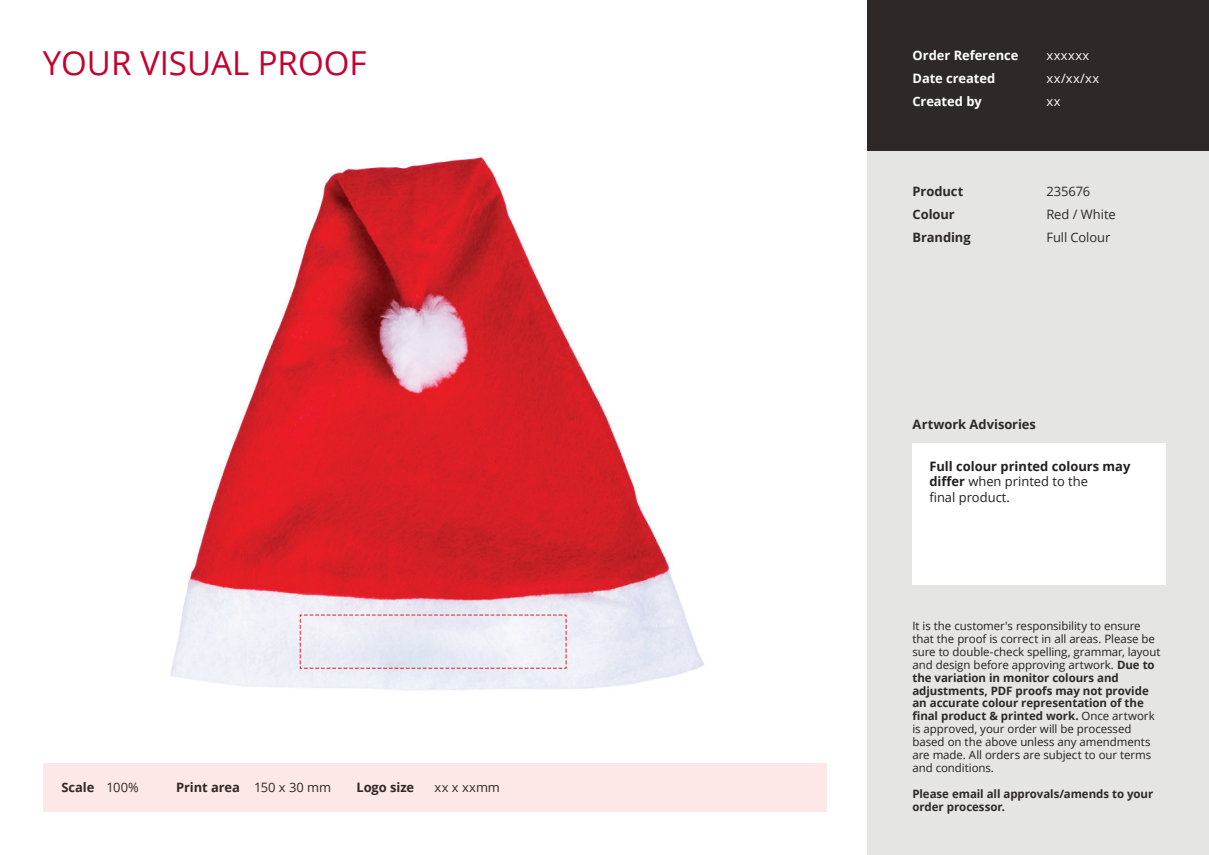
<style>
.page{position:relative;width:1209px;height:855px;background:#fff}
.page>*{position:absolute;margin:0;border:0;box-sizing:border-box;transform-origin:0 0}
.t1{font:33px "Open Sans";color:#c5002e}
.t2{font:700 12.94px/23px "Open Sans";letter-spacing:-.005em;color:#2e2926}
.t3{font:700 12.94px/15.5px "Open Sans";color:#231f20}
.t4{font:700 12.94px/23px "Open Sans";letter-spacing:-.005em;color:#fff}
.t5{font:12.94px/23px "Open Sans";letter-spacing:-.005em;color:#2e2926}
.t6{font:12.94px/23px "Open Sans";letter-spacing:.035em;color:#fff}
.t7{font:11.5px/12.9px "Open Sans";letter-spacing:-.005em;color:#231f20}
.t8{font:700 11.5px/12.9px "Open Sans";letter-spacing:-.005em;color:#2e2926}
.s1{font-weight:400}
.s2{font-weight:700;color:#2e2926}
</style>
<div class="page">
<div style="left:43px;top:763px;width:783px;height:48px;background:#fde8e7"></div>
<div style="left:867px;top:0;width:342px;height:151px;background:#2e2926"></div>
<div style="left:867px;top:151px;width:342px;height:704px;background:#e5e5e3"></div>
<div style="left:912px;top:443px;width:253px;height:142px;background:#fff"></div>
<img style="left:170px;top:157px;width:534px;height:534px">
<svg style="left:300px;top:614px;width:267px;height:55px"></svg>
<h1 class="t1" style="left:43px;top:40px;width:325px">YOUR VISUAL PROOF</h1>
<p class="t2" style="left:61px;top:775px;width:79px">Scale <span class="s1">100%</span></p>
<p class="t2" style="left:176px;top:775px;width:156px">Print area <span class="s1">150 x 30 mm</span></p>
<p class="t2" style="left:356px;top:776px;width:59px">Logo size</p>
<p class="t5" style="left:434px;top:776px;width:67px">xx x xxmm</p>
<p class="t4" style="left:912px;top:44px;width:107px">Order Reference<br>Date created<br>Created by</p>
<p class="t6" style="left:1046px;top:44px;width:54px">xxxxxx xx/xx/xx xx</p>
<p class="t2" style="left:912px;top:179px;width:60px">Product<br>Colour<br>Branding</p>
<p class="t5" style="left:1046px;top:179px;width:71px">235676<br>Red / White<br>Full Colour</p>
<p class="t2" style="left:912px;top:412px;width:125px">Artwork Advisories</p>
<p class="t3" style="left:929px;top:458px;width:202px">Full colour printed colours may differ <span class="s1">when printed to the<br>final product.</span></p>
<p class="t7" style="left:912px;top:619px;width:250px">It is the customer's responsibility to ensure that the proof is correct in all areas. Please be sure to double-check spelling, grammar, layout and design before approving artwork. <span class="s2">Due to the variation in monitor colours and adjustments, PDF proofs may not provide an accurate colour representation of the final product &amp; printed work.</span> Once artwork is approved, your order will be processed based on the above unless any amendments are made. All orders are subject to our terms and conditions.</p>
<p class="t8" style="left:912px;top:787px;width:242px">Please email all approvals/amends to your order processor.</p>
</div>
